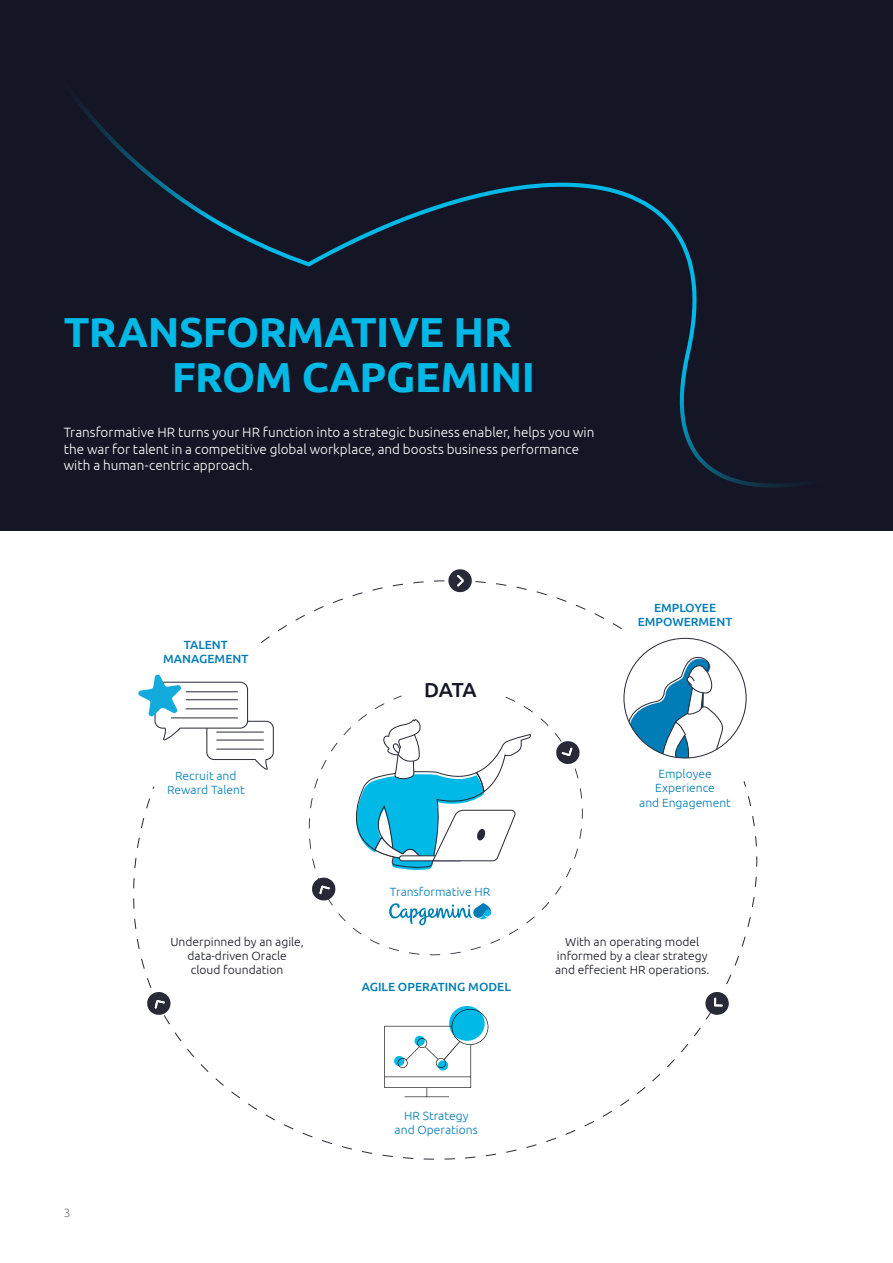
<style>
.page{position:relative;width:893px;height:1263px;background:#fff}
.page>*{position:absolute;margin:0;border:0;box-sizing:border-box;transform-origin:0 0}
.t1{font:700 42px/45px "Ubuntu";letter-spacing:-.01em;color:#00b9e7}
.t2{font:500 20.25px "Ubuntu";color:#151625}
.t3{font:300 13.5px/16.5px "Ubuntu";color:#fff}
.t4{font:300 12px "Ubuntu";color:#77787b}
.t5{font:300 11.85px/14.2px "Ubuntu";color:#151625;text-align:center}
.t6{font:300 11.85px/14.2px "Ubuntu";color:#007db7;text-align:center}
.t7{font:500 11.85px/14.2px "Ubuntu";color:#007db7;text-align:center}
</style>
<div class="page">
<div style="left:0;top:0;width:893px;height:531px;background:#151625"></div>
<svg style="left:78px;top:100px;width:719px;height:388px"></svg>
<svg style="left:138px;top:630px;width:142px;height:179px"></svg>
<svg style="left:594px;top:613px;width:157px;height:191px"></svg>
<svg style="left:309px;top:695px;width:274px;height:260px"></svg>
<svg style="left:347px;top:718px;width:184px;height:153px"></svg>
<svg style="left:556px;top:741px;width:24px;height:23px"></svg>
<svg style="left:312px;top:878px;width:23px;height:22px"></svg>
<svg style="left:705px;top:992px;width:24px;height:23px"></svg>
<svg style="left:147px;top:992px;width:23px;height:23px"></svg>
<svg style="left:448px;top:569px;width:24px;height:23px"></svg>
<svg style="left:389px;top:903px;width:102px;height:22px"></svg>
<svg style="left:384px;top:1006px;width:105px;height:92px"></svg>
<h1 class="t1" style="left:172px;top:309px;width:365px;text-indent:-108px">TRANSFORMATIVE HR<br>FROM CAPGEMINI</h1>
<p class="t3" style="left:64px;top:424px;width:532px">Transformative HR turns your HR function into a strategic business enabler, helps you win the war for talent in a competitive global workplace, and boosts business performance with a human-centric approach.</p>
<p class="t7" style="left:163px;top:637px;width:87px">TALENT<br>MANAGEMENT</p>
<p class="t6" style="left:167px;top:768px;width:79px">Recruit and<br>Reward Talent</p>
<h2 class="t2" style="left:424px;top:677px;width:54px">DATA</h2>
<p class="t6" style="left:390px;top:884px;width:102px">Transformative HR</p>
<p class="t7" style="left:638px;top:600px;width:96px">EMPLOYEE<br>EMPOWERMENT</p>
<p class="t6" style="left:639px;top:767px;width:93px">Employee<br>Experience<br>and Engagement</p>
<p class="t5" style="left:170px;top:934px;width:135px">Underpinned by an agile, data-driven Oracle<br>cloud foundation</p>
<p class="t5" style="left:555px;top:934px;width:156px">With an operating model informed by a clear strategy and effecient HR operations.</p>
<p class="t7" style="left:362px;top:979px;width:151px">AGILE OPERATING MODEL</p>
<p class="t4" style="left:64px;top:1205px;width:8px">3</p>
<p class="t6" style="left:395px;top:1108px;width:85px">HR Strategy and Operations</p>
</div>
